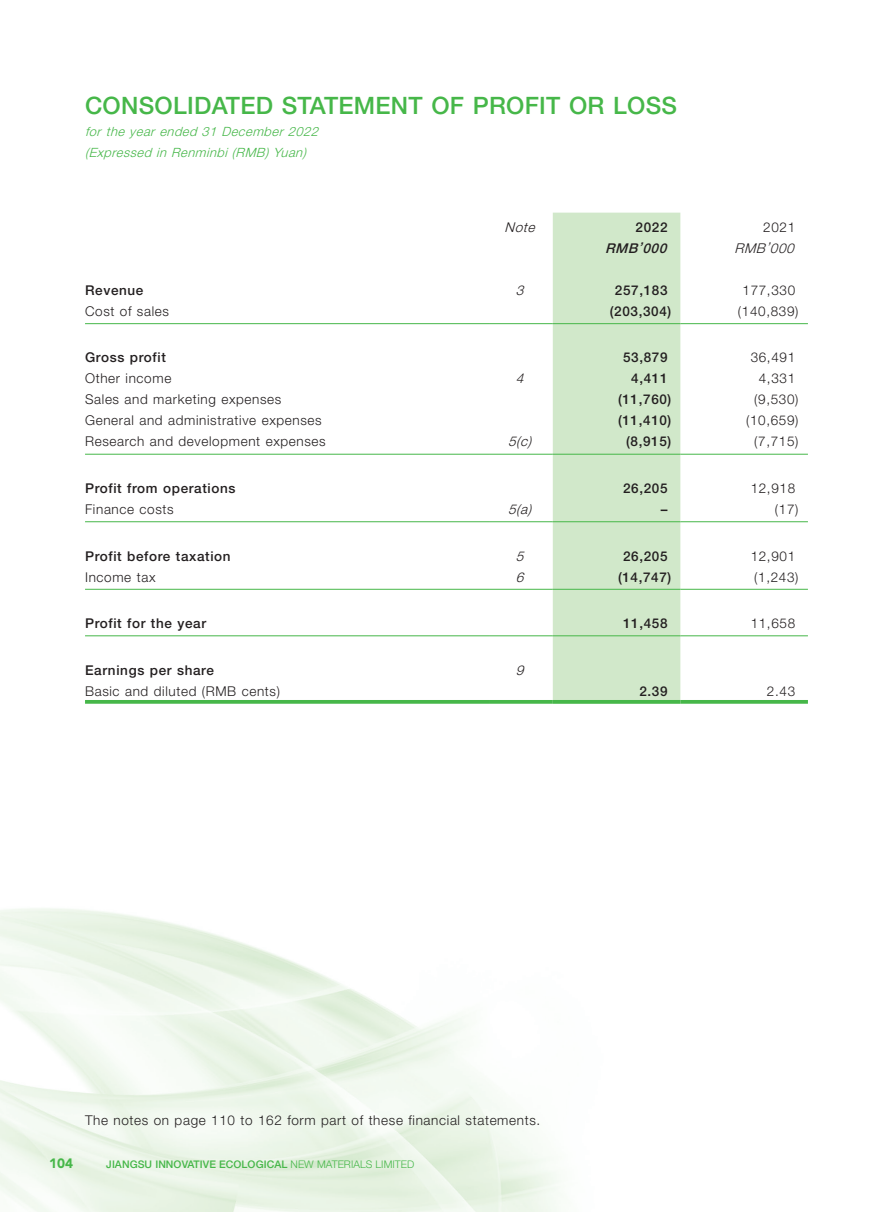
<style>
.page{position:relative;width:893px;height:1212px;background:#fff}
.page>*{position:absolute;margin:0;border:0;box-sizing:border-box;transform-origin:0 0}
.t1{font:500 24px "Helvetica Neue LT Std";letter-spacing:.01em;color:#46b749}
.t2{font:300 13.5px "Helvetica Neue LT Std";letter-spacing:.05em;color:#231f20}
.t3{font:500 13.5px "Helvetica Neue LT Std";letter-spacing:.05em;color:#231f20}
.t4{font:italic 300 13.5px "Helvetica Neue LT Std";color:#231f20}
.t5{font:italic 500 13.5px "Helvetica Neue LT Std";color:#231f20}
.t6{font:900 13.5px "Avenir LT Std";color:#46b749}
.t7{font:italic 300 12.75px/21px "Helvetica Neue LT Std";color:#46b749}
.t8{font:500 10.5px "Helvetica Neue LT Std";letter-spacing:.005em;color:#46b749}
.s1{font-weight:300}
</style>
<div class="page">
<div style="left:553px;top:213px;width:127px;height:487px;background:#d1e8ca"></div>
<hr style="left:85px;top:323px;width:404px;height:1px;background:#46b749">
<hr style="left:489px;top:323px;width:64px;height:1px;background:#46b749">
<hr style="left:553px;top:323px;width:127px;height:1px;background:#46b749">
<hr style="left:680px;top:323px;width:128px;height:1px;background:#46b749">
<hr style="left:85px;top:454px;width:404px;height:1px;background:#46b749">
<hr style="left:489px;top:454px;width:64px;height:1px;background:#46b749">
<hr style="left:553px;top:454px;width:127px;height:1px;background:#46b749">
<hr style="left:680px;top:454px;width:128px;height:1px;background:#46b749">
<hr style="left:85px;top:521px;width:404px;height:1px;background:#46b749">
<hr style="left:489px;top:521px;width:64px;height:1px;background:#46b749">
<hr style="left:553px;top:521px;width:127px;height:1px;background:#46b749">
<hr style="left:680px;top:521px;width:128px;height:1px;background:#46b749">
<hr style="left:85px;top:589px;width:404px;height:1px;background:#46b749">
<hr style="left:489px;top:589px;width:64px;height:1px;background:#46b749">
<hr style="left:553px;top:589px;width:127px;height:1px;background:#46b749">
<hr style="left:680px;top:589px;width:128px;height:1px;background:#46b749">
<hr style="left:85px;top:635px;width:404px;height:1px;background:#46b749">
<hr style="left:489px;top:635px;width:64px;height:1px;background:#46b749">
<hr style="left:553px;top:635px;width:127px;height:1px;background:#46b749">
<hr style="left:680px;top:635px;width:128px;height:1px;background:#46b749">
<svg style="left:85px;top:700px;width:404px;height:4px;background:#52bb54"></svg>
<svg style="left:489px;top:700px;width:64px;height:4px"></svg>
<svg style="left:553px;top:700px;width:127px;height:4px"></svg>
<svg style="left:680px;top:700px;width:128px;height:4px"></svg>
<h1 class="t1" style="left:85px;top:91px;width:594px">CONSOLIDATED STATEMENT OF PROFIT OR LOSS</h1>
<p class="t7" style="left:85px;top:121px;width:239px">for the year ended 31 December 2022 (Expressed in Renminbi (RMB) Yuan)</p>
<p class="t4" style="left:505px;top:219px;width:36px">Note</p>
<p class="t3" style="left:636px;top:219px;width:33px">2022</p>
<p class="t2" style="left:763px;top:219px;width:33px">2021</p>
<p class="t5" style="left:605px;top:240px;width:67px">RMB’000</p>
<p class="t4" style="left:734px;top:240px;width:65px">RMB’000</p>
<p class="t3" style="left:85px;top:282px;width:60px">Revenue</p>
<p class="t4" style="left:516px;top:282px;width:13px">3</p>
<p class="t3" style="left:615px;top:282px;width:54px">257,183</p>
<p class="t2" style="left:742px;top:282px;width:54px">177,330</p>
<p class="t2" style="left:85px;top:303px;width:86px">Cost of sales</p>
<p class="t3" style="left:610px;top:303px;width:63px">(203,304)</p>
<p class="t2" style="left:738px;top:303px;width:62px">(140,839)</p>
<p class="t3" style="left:85px;top:350px;width:82px">Gross profit</p>
<p class="t3" style="left:623px;top:350px;width:46px">53,879</p>
<p class="t2" style="left:751px;top:349px;width:46px">36,491</p>
<p class="t2" style="left:85px;top:370px;width:88px">Other income</p>
<p class="t4" style="left:516px;top:370px;width:13px">4</p>
<p class="t3" style="left:631px;top:371px;width:38px">4,411</p>
<p class="t2" style="left:759px;top:370px;width:38px">4,331</p>
<p class="t2" style="left:85px;top:391px;width:198px">Sales and marketing expenses</p>
<p class="t3" style="left:618px;top:392px;width:55px">(11,760)</p>
<p class="t2" style="left:754px;top:391px;width:46px">(9,530)</p>
<p class="t2" style="left:85px;top:412px;width:238px">General and administrative expenses</p>
<p class="t3" style="left:618px;top:413px;width:55px">(11,410)</p>
<p class="t2" style="left:746px;top:412px;width:54px">(10,659)</p>
<p class="t2" style="left:85px;top:433px;width:242px">Research and development expenses</p>
<p class="t4" style="left:508px;top:433px;width:25px">5(c)</p>
<p class="t3" style="left:626px;top:434px;width:47px">(8,915)</p>
<p class="t2" style="left:754px;top:433px;width:46px">(7,715)</p>
<p class="t3" style="left:85px;top:480px;width:152px">Profit from operations</p>
<p class="t3" style="left:623px;top:480px;width:46px">26,205</p>
<p class="t2" style="left:751px;top:480px;width:46px">12,918</p>
<p class="t2" style="left:85px;top:501px;width:90px">Finance costs</p>
<p class="t4" style="left:508px;top:501px;width:25px">5(a)</p>
<p class="t3" style="left:661px;top:501px;width:8px">–</p>
<p class="t2" style="left:775px;top:501px;width:25px">(17)</p>
<p class="t3" style="left:85px;top:548px;width:147px">Profit before taxation</p>
<p class="t4" style="left:516px;top:547px;width:13px">5</p>
<p class="t3" style="left:623px;top:548px;width:46px">26,205</p>
<p class="t2" style="left:751px;top:547px;width:46px">12,901</p>
<p class="t2" style="left:85px;top:568px;width:72px">Income tax</p>
<p class="t4" style="left:516px;top:568px;width:13px">6</p>
<p class="t3" style="left:618px;top:569px;width:55px">(14,747)</p>
<p class="t2" style="left:754px;top:568px;width:46px">(1,243)</p>
<p class="t3" style="left:85px;top:615px;width:123px">Profit for the year</p>
<p class="t3" style="left:623px;top:615px;width:46px">11,458</p>
<p class="t2" style="left:751px;top:615px;width:46px">11,658</p>
<p class="t3" style="left:85px;top:662px;width:130px">Earnings per share</p>
<p class="t4" style="left:516px;top:661px;width:13px">9</p>
<p class="t2" style="left:85px;top:682px;width:196px">Basic and diluted (RMB cents)</p>
<p class="t3" style="left:639px;top:683px;width:30px">2.39</p>
<p class="t2" style="left:767px;top:682px;width:30px">2.43</p>
<p class="t2" style="left:85px;top:1112px;width:457px">The notes on page 110 to 162 form part of these financial statements.</p>
<p class="t6" style="left:49px;top:1155px;width:26px">104</p>
<p class="t8" style="left:106px;top:1158px;width:309px">JIANGSU INNOVATIVE ECOLOGICAL <span class="s1">NEW MATERIALS LIMITED</span></p>
</div>
